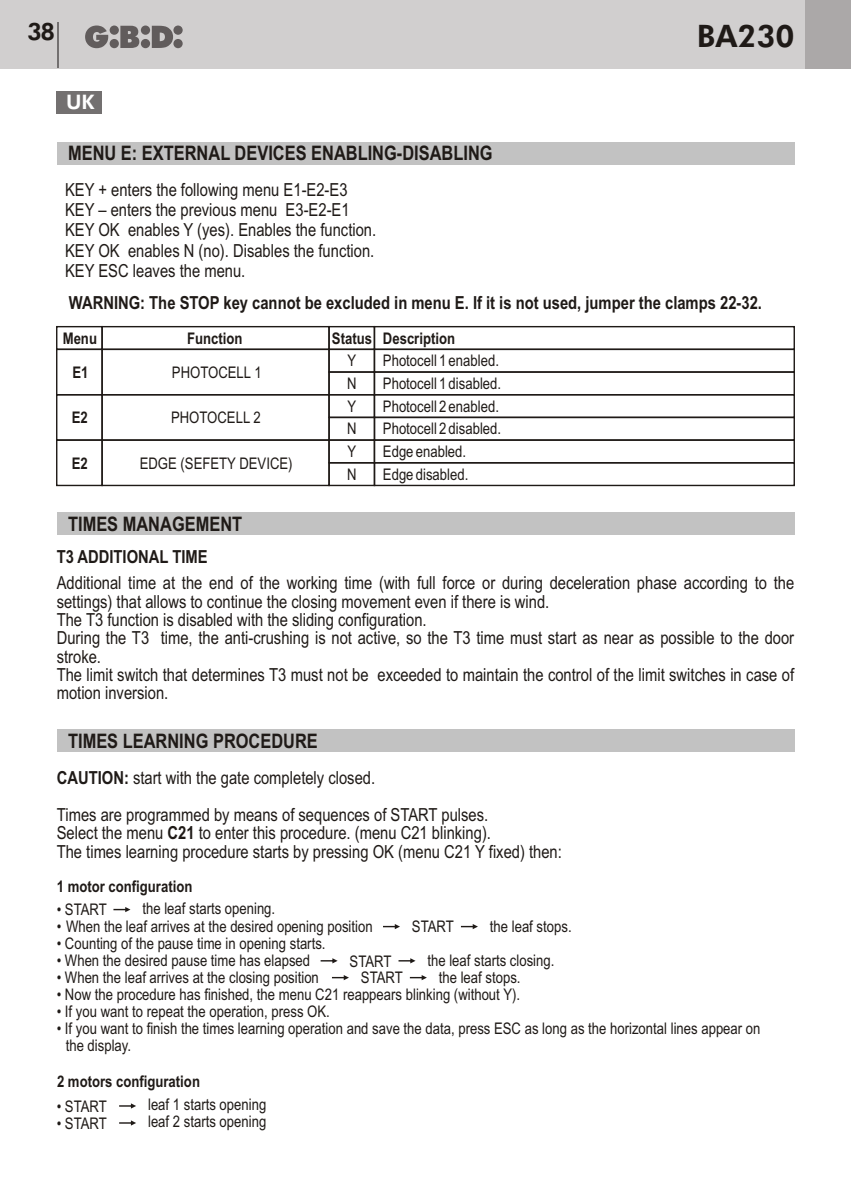
<style>
.page{position:relative;width:851px;height:1191px;background:#fff}
.page>*{position:absolute;margin:0;border:0;box-sizing:border-box;transform-origin:0 0}
.t1{font:800 31px "Futura BT";color:#1f1a17}
.t2{font:800 24px "Futura BT";color:#1f1a17}
.t3{font:700 20px "Arial Narrow";color:#1f1a17}
.t4{font:800 20px "Futura BT";color:#fff}
.t5{font:18px/18.4px "Arial Narrow";color:#1f1a17}
.t6{font:700 18px "Arial Narrow";color:#1f1a17}
.t7{font:16px/22.6px "Arial Narrow";color:#1f1a17}
.t8{font:700 16px "Arial Narrow";color:#1f1a17}
.s1{font-weight:700}
</style>
<div class="page">
<div style="left:0;top:0;width:850px;height:68px;background:#d1cfcf"></div>
<div style="left:805px;top:0;width:45px;height:68px;background:#aba8a8"></div>
<svg style="left:85px;top:26px;width:98px;height:22px"></svg>
<hr style="left:57px;top:23px;width:1px;height:45px;background:#737070">
<div style="left:57px;top:91px;width:45px;height:22px;background:#737070"></div>
<div style="left:56px;top:326px;width:47px;height:24px;border:1px solid #1f1a17"></div>
<div style="left:328px;top:326px;width:47px;height:24px;border:1px solid #1f1a17"></div>
<div style="left:328px;top:349px;width:47px;height:24px;border:1px solid #1f1a17"></div>
<div style="left:328px;top:371px;width:47px;height:24px;border:1px solid #1f1a17"></div>
<div style="left:328px;top:394px;width:47px;height:24px;border:1px solid #1f1a17"></div>
<div style="left:328px;top:417px;width:47px;height:24px;border:1px solid #1f1a17"></div>
<div style="left:328px;top:462px;width:47px;height:24px;border:1px solid #1f1a17"></div>
<div style="left:101px;top:349px;width:229px;height:46px;border:1px solid #1f1a17"></div>
<div style="left:101px;top:394px;width:229px;height:47px;border:1px solid #1f1a17"></div>
<div style="left:101px;top:439px;width:229px;height:47px;border:1px solid #1f1a17"></div>
<div style="left:56px;top:349px;width:47px;height:46px;border:1px solid #1f1a17"></div>
<div style="left:56px;top:394px;width:47px;height:47px;border:1px solid #1f1a17"></div>
<div style="left:56px;top:439px;width:47px;height:47px;border:1px solid #1f1a17"></div>
<div style="left:373px;top:326px;width:421px;height:24px;border:1px solid #1f1a17"></div>
<div style="left:373px;top:349px;width:421px;height:24px;border:1px solid #1f1a17"></div>
<div style="left:373px;top:371px;width:421px;height:24px;border:1px solid #1f1a17"></div>
<div style="left:373px;top:394px;width:421px;height:24px;border:1px solid #1f1a17"></div>
<div style="left:373px;top:417px;width:421px;height:24px;border:1px solid #1f1a17"></div>
<div style="left:373px;top:462px;width:421px;height:24px;border:1px solid #1f1a17"></div>
<div style="left:101px;top:326px;width:229px;height:24px;border:1px solid #1f1a17"></div>
<div style="left:57px;top:512px;width:737px;height:23px;background:#c2c2c2"></div>
<div style="left:57px;top:729px;width:737px;height:23px;background:#c2c2c2"></div>
<svg style="left:113px;top:907px;width:17px;height:5px"></svg>
<svg style="left:383px;top:924px;width:17px;height:5px"></svg>
<svg style="left:461px;top:924px;width:17px;height:5px"></svg>
<svg style="left:320px;top:958px;width:17px;height:5px"></svg>
<svg style="left:398px;top:958px;width:17px;height:5px"></svg>
<svg style="left:332px;top:975px;width:17px;height:5px"></svg>
<svg style="left:410px;top:975px;width:17px;height:5px"></svg>
<svg style="left:119px;top:1103px;width:17px;height:5px"></svg>
<svg style="left:119px;top:1120px;width:17px;height:5px"></svg>
<div style="left:57px;top:142px;width:737px;height:22px;background:#c2c2c2"></div>
<h2 class="t2" style="left:27px;top:22px;width:29px">38</h2>
<h1 class="t1" style="left:696px;top:23px;width:99px">BA230</h1>
<p class="t4" style="left:66px;top:94px;width:30px">UK</p>
<p class="t3" style="left:68px;top:146px;width:426px">MENU E: EXTERNAL DEVICES ENABLING-DISABLING</p>
<p class="t5" style="left:65px;top:181px;width:313px;line-height:20.4px">KEY + enters the following menu E1-E2-E3<br>KEY – enters the previous menu E3-E2-E1<br>KEY OK enables Y (yes). Enables the function.<br>KEY OK enables N (no). Disables the function.<br>KEY ESC leaves the menu.</p>
<p class="t6" style="left:69px;top:296px;width:694px">WARNING: The STOP key cannot be excluded in menu E. If it is not used, jumper the clamps 22-32.</p>
<p class="t8" style="left:63px;top:332px;width:36px">Menu</p>
<p class="t8" style="left:187px;top:332px;width:57px">Function</p>
<p class="t8" style="left:332px;top:332px;width:125px">Status Description</p>
<p class="t7" style="left:383px;top:351px;width:120px">Photocell 1 enabled.<br>Photocell 1 disabled.<br>Photocell 2 enabled.</p>
<p class="t7" style="left:383px;top:441px;width:85px">Edge enabled.</p>
<p class="t7" style="left:347px;top:351px;width:11px;text-align:justify">Y N Y</p>
<p class="t7" style="left:347px;top:442px;width:10px">Y</p>
<p class="t7" style="left:172px;top:362px;width:91px">PHOTOCELL 1</p>
<p class="t7" style="left:171px;top:408px;width:91px">PHOTOCELL 2</p>
<p class="t7" style="left:140px;top:453px;width:154px">EDGE (SEFETY DEVICE)</p>
<p class="t8" style="left:72px;top:366px;width:18px">E1</p>
<p class="t8" style="left:72px;top:411px;width:18px">E2</p>
<p class="t8" style="left:72px;top:457px;width:18px">E2</p>
<p class="t7" style="left:383px;top:419px;width:120px">Photocell 2 disabled.</p>
<p class="t7" style="left:383px;top:464px;width:87px">Edge disabled.</p>
<p class="t7" style="left:347px;top:419px;width:11px">N</p>
<p class="t7" style="left:347px;top:464px;width:11px">N</p>
<p class="t3" style="left:68px;top:516px;width:176px">TIMES MANAGEMENT</p>
<p class="t6" style="left:57px;top:550px;width:152px">T3 ADDITIONAL TIME</p>
<p class="t5" style="left:57px;top:575px;width:739px">Additional time at the end of the working time (with full force or during deceleration phase according to the settings) that allows to continue the closing movement even if there is wind.<br>The T3 function is disabled with the sliding configuration.<br>During the T3 time, the anti-crushing is not active, so the T3 time must start as near as possible to the door stroke.<br>The limit switch that determines T3 must not be exceeded to maintain the control of the limit switches in case of motion inversion.</p>
<p class="t3" style="left:68px;top:733px;width:251px">TIMES LEARNING PROCEDURE</p>
<p class="t5" style="left:57px;top:761px;width:433px;line-height:36.6px"><span class="s1">CAUTION:</span> start with the gate completely closed.<br>Times are programmed by means of sequences of START pulses.</p>
<p class="t5" style="left:57px;top:825px;width:506px">Select the menu <span class="s1">C21</span> to enter this procedure. (menu C21 blinking).<br>The times learning procedure starts by pressing OK (menu C21 Y fixed) then:</p>
<p class="t8" style="left:57px;top:880px;width:137px">1 motor configuration</p>
<p class="t7" style="left:57px;top:900px;width:52px">• START</p>
<p class="t7" style="left:142px;top:898px;width:134px">the leaf starts opening.</p>
<p class="t7" style="left:57px;top:917px;width:317px">• When the leaf arrives at the desired opening position</p>
<p class="t7" style="left:412px;top:917px;width:43px">START</p>
<p class="t7" style="left:490px;top:917px;width:83px">the leaf stops.</p>
<p class="t7" style="left:57px;top:934px;width:270px">• Counting of the pause time in opening starts.</p>
<p class="t7" style="left:57px;top:951px;width:255px">• When the desired pause time has elapsed</p>
<p class="t7" style="left:349px;top:951px;width:43px">START</p>
<p class="t7" style="left:427px;top:951px;width:128px">the leaf starts closing.</p>
<p class="t7" style="left:57px;top:968px;width:264px">• When the leaf arrives at the closing position</p>
<p class="t7" style="left:57px;top:985px;width:465px">• Now the procedure has finished, the menu C21 reappears blinking (without Y).</p>
<p class="t7" style="left:57px;top:1002px;width:275px">• If you want to repeat the operation, press OK.</p>
<p class="t7" style="left:66px;top:1022px;width:696px;line-height:16.4px;text-indent:-9px">• If you want to finish the times learning operation and save the data, press ESC as long as the horizontal lines appear on the display.</p>
<p class="t7" style="left:361px;top:968px;width:43px">START</p>
<p class="t7" style="left:439px;top:968px;width:83px">the leaf stops.</p>
<p class="t8" style="left:57px;top:1075px;width:144px">2 motors configuration</p>
<p class="t7" style="left:148px;top:1097px;width:120px;line-height:17px">leaf 1 starts opening leaf 2 starts opening</p>
<p class="t7" style="left:57px;top:1096px;width:52px">• START</p>
<p class="t7" style="left:57px;top:1113px;width:52px">• START</p>
</div>
